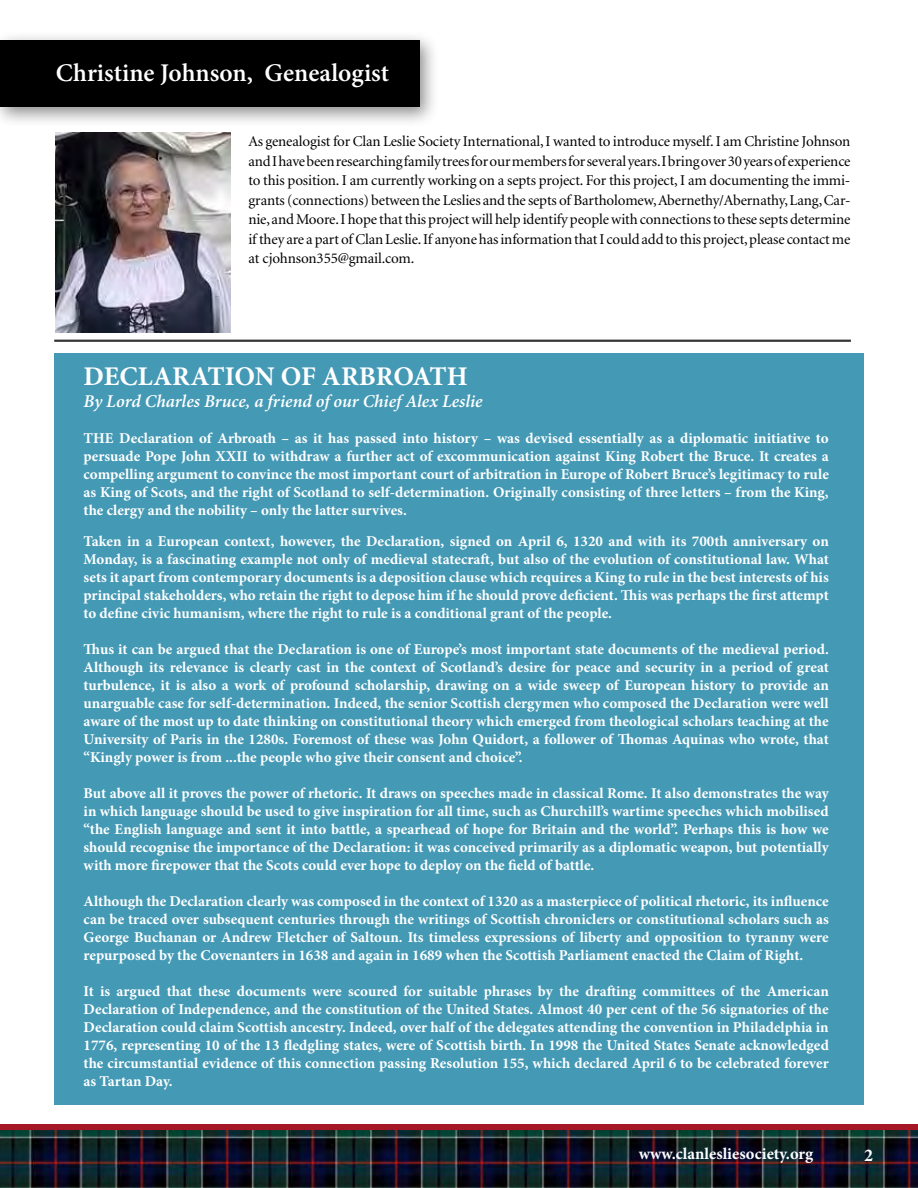
<style>
.page{position:relative;width:918px;height:1188px;background:#fff}
.page>*{position:absolute;margin:0;border:0;box-sizing:border-box;transform-origin:0 0}
.t1{font:700 27px "Minion Pro";color:#fff}
.t2{font:600 25.5px "Minion Pro";color:#fff}
.t3{font:italic 600 18px "Minion Pro";color:#fff}
.t4{font:700 18px "Minion Pro";color:#fff}
.t5{font:700 16.5px "Minion Pro";color:#fff}
.t6{font:700 15px/18px "Minion Pro";color:#fff;text-align:justify}
.t7{font:15px/19.5px "Minion";letter-spacing:-.01em;color:#000;text-align:justify}
</style>
<div class="page">
<img style="left:84px;top:1130px;width:81px;height:58px">
<img style="left:165px;top:1130px;width:169px;height:58px">
<img style="left:334px;top:1130px;width:172px;height:58px">
<img style="left:506px;top:1130px;width:170px;height:58px">
<img style="left:676px;top:1130px;width:171px;height:58px">
<img style="left:847px;top:1130px;width:71px;height:58px">
<img style="left:0;top:1130px;width:84px;height:58px">
<div style="left:0;top:1124px;width:918px;height:6px;background:#a51724"></div>
<div style="left:54px;top:353px;width:810px;height:752px;background:#4499b5"></div>
<div style="left:0;top:30px;width:439px;height:97px;background:#000;opacity:.45"></div>
<div style="left:0;top:40px;width:419px;height:67px;background:#000"></div>
<hr style="left:54px;top:340px;width:797px;height:1px;background:#000">
<hr style="left:54px;top:341px;width:797px;height:1px;background:#000">
<img style="left:56px;top:133px;width:174px;height:199px">
<h2 class="t2" style="left:56px;top:55px;width:335px">Christine Johnson, Genealogist</h2>
<p class="t7" style="left:248px;top:132px;width:604px">As genealogist for Clan Leslie Society International, I wanted to introduce myself. I am Christine Johnson and I have been researching family trees for our members for several years. I bring over 30 years of experience to this position. I am currently working on a septs project. For this project, I am documenting the immi&shy;grants (connections) between the Leslies and the septs of Bartholomew, Abernethy/Abernathy, Lang, Car&shy;nie, and Moore. I hope that this project will help identify people with connections to these septs determine if they are a part of Clan Leslie. If anyone has information that I could add to this project, please contact me at cjohnson355@gmail.com.</p>
<h1 class="t1" style="left:84px;top:358px;width:386px">DECLARATION OF ARBROATH</h1>
<p class="t3" style="left:84px;top:388px;width:401px">By Lord Charles Bruce, a friend of our Chief Alex Leslie</p>
<p class="t6" style="left:84px;top:429px;width:747px">THE Declaration of Arbroath – as it has passed into history – was devised essentially as a diplomatic initiative to persuade Pope John XXII to withdraw a further act of excommunication against King Robert the Bruce. It creates a compelling argument to convince the most important court of arbitration in Europe of Robert Bruce’s legitimacy to rule as King of Scots, and the right of Scotland to self-determination. Originally consisting of three letters – from the King, the clergy and the nobility – only the latter survives.</p>
<p class="t6" style="left:84px;top:532px;width:747px">Taken in a European context, however, the Declaration, signed on April 6, 1320 and with its 700th anniversary on Monday, is a fascinating example not only of medieval statecraft, but also of the evolution of constitutional law. What sets it apart from contemporary documents is a deposition clause which requires a King to rule in the best interests of his principal stakeholders, who retain the right to depose him if he should prove deficient. This was perhaps the first attempt to define civic humanism, where the right to rule is a conditional grant of the people.</p>
<p class="t6" style="left:84px;top:640px;width:747px">Thus it can be argued that the Declaration is one of Europe’s most important state documents of the medieval period.<br>Although its relevance is clearly cast in the context of Scotland’s desire for peace and security in a period of great turbulence, it is also a work of profound scholarship, drawing on a wide sweep of European history to provide an unarguable case for self-determination. Indeed, the senior Scottish clergymen who composed the Declaration were well aware of the most up to date thinking on constitutional theory which emerged from theological scholars teaching at the University of Paris in the 1280s. Foremost of these was John Quidort, a follower of Thomas Aquinas who wrote, that “Kingly power is from ...the people who give their consent and choice”.</p>
<p class="t6" style="left:84px;top:784px;width:747px">But above all it proves the power of rhetoric. It draws on speeches made in classical Rome. It also demonstrates the way in which language should be used to give inspiration for all time, such as Churchill’s wartime speeches which mobilised “the English language and sent it into battle, a spearhead of hope for Britain and the world”. Perhaps this is how we should recognise the importance of the Declaration: it was conceived primarily as a diplomatic weapon, but potentially with more firepower that the Scots could ever hope to deploy on the field of battle.</p>
<p class="t6" style="left:84px;top:892px;width:747px">Although the Declaration clearly was composed in the context of 1320 as a masterpiece of political rhetoric, its influence can be traced over subsequent centuries through the writings of Scottish chroniclers or constitutional scholars such as George Buchanan or Andrew Fletcher of Saltoun. Its timeless expressions of liberty and opposition to tyranny were repurposed by the Covenanters in 1638 and again in 1689 when the Scottish Parliament enacted the Claim of Right.</p>
<p class="t6" style="left:84px;top:982px;width:747px">It is argued that these documents were scoured for suitable phrases by the drafting committees of the American Declaration of Independence, and the constitution of the United States. Almost 40 per cent of the 56 signatories of the Declaration could claim Scottish ancestry. Indeed, over half of the delegates attending the convention in Philadelphia in 1776, representing 10 of the 13 fledgling states, were of Scottish birth. In 1998 the United States Senate acknowledged the circumstantial evidence of this connection passing Resolution 155, which declared April 6 to be celebrated forever as Tartan Day.</p>
<p class="t5" style="left:639px;top:1143px;width:176px">www.clanlesliesociety.org</p>
<p class="t4" style="left:864px;top:1142px;width:10px">2</p>
</div>
